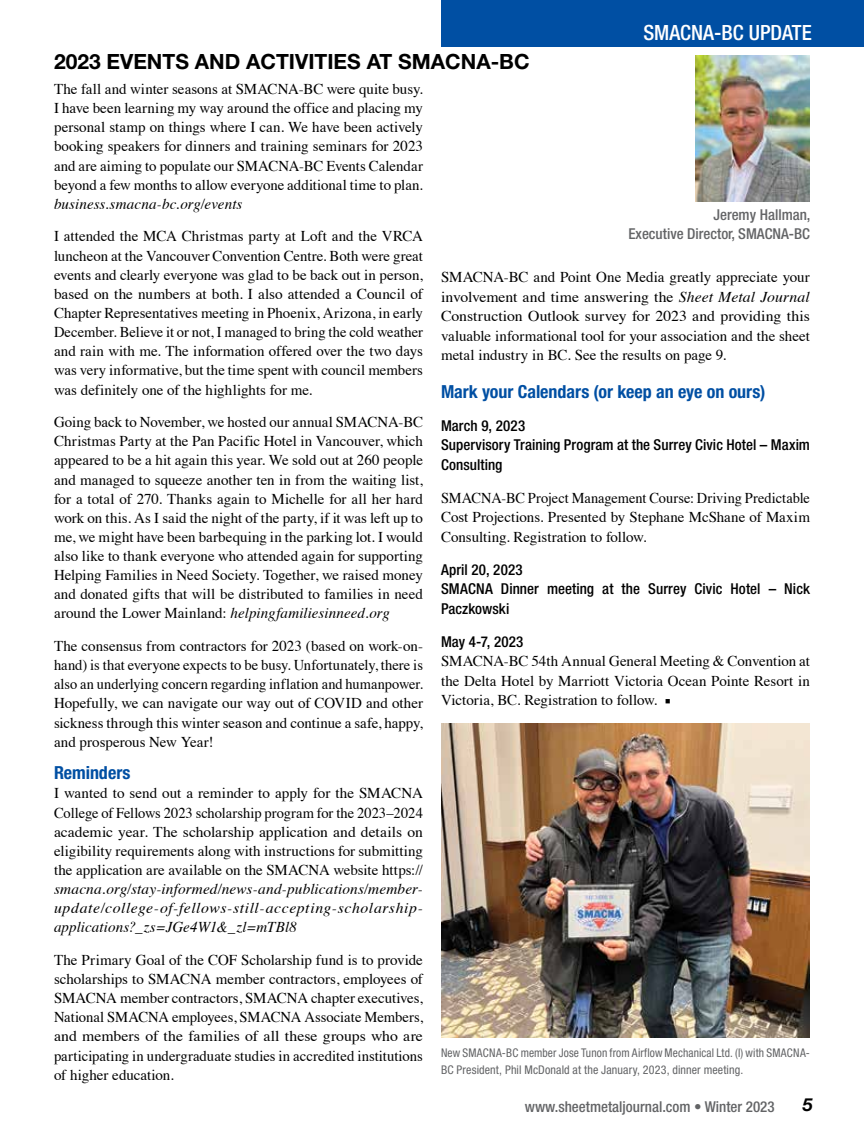
<style>
.page{position:relative;width:864px;height:1134px;background:#fff}
.page>*{position:absolute;margin:0;border:0;box-sizing:border-box;transform-origin:0 0}
.t1{font:700 21px "Helvetica Neue LT Std";color:#000}
.t2{font:500 condensed 21px "Helvetica Neue LT Std";color:#fff}
.t3{font:700 condensed 18px "Helvetica Neue LT Std";color:#004fa3}
.t4{font:italic 700 18px "Helvetica Neue LT Std";color:#000}
.t5{font:15px/19.2px "Times";color:#000;text-align:justify}
.t6{font:italic 15px/19.2px "Times";letter-spacing:.01em;color:#000;text-align:justify}
.t7{font:500 condensed 15px/19.5px "Helvetica Neue LT Std";letter-spacing:.005em;color:#000}
.t8{font:15px/19.5px "Times";color:#000;text-align:justify;scale:.96 1}
.t9{font:500 condensed 15px/19.5px "Helvetica Neue LT Std";color:#636466;text-align:right}
.t10{font:condensed 12px/16.5px "Helvetica Neue LT Std";letter-spacing:.01em;color:#636466;scale:.96 1}
.s1{font-style:italic}
.s2{font-family:"Minion Pro"}
</style>
<div class="page">
<div style="left:441px;top:0;width:423px;height:47px;background:#004fa3"></div>
<img style="left:696px;top:56px;width:114px;height:146px">
<img style="left:441px;top:724px;width:369px;height:314px">
<h1 class="t1" style="left:54px;top:49px;width:477px">2023 EVENTS AND ACTIVITIES AT SMACNA-BC</h1>
<h1 class="t2" style="left:643px;top:20px;width:170px">SMACNA-BC UPDATE</h1>
<p class="t5" style="left:54px;top:78px;width:371px">The fall and winter seasons at SMACNA-BC were quite busy.<br>I have been learning my way around the office and placing my personal stamp on things where I can. We have been actively booking speakers for dinners and training seminars for 2023 and are aiming to populate our SMACNA-BC Events Calendar beyond a few months to allow everyone additional time to plan.</p>
<p class="t6" style="left:54px;top:193px;width:190px">business.smacna-bc.org/events</p>
<p class="t5" style="left:54px;top:226px;width:371px">I attended the MCA Christmas party at Loft and the VRCA luncheon at the Vancouver Convention Centre. Both were great events and clearly everyone was glad to be back out in person, based on the numbers at both. I also attended a Council of Chapter Representatives meeting in Phoenix, Arizona, in early December. Believe it or not, I managed to bring the cold weather and rain with me. The information offered over the two days was very informative, but the time spent with council members was definitely one of the highlights for me.</p>
<p class="t5" style="left:54px;top:411px;width:371px">Going back to November, we hosted our annual SMACNA-BC Christmas Party at the Pan Pacific Hotel in Vancouver, which appeared to be a hit again this year. We sold out at 260 people and managed to squeeze another ten in from the waiting list, for a total of 270. Thanks again to Michelle for all her hard work on this. As I said the night of the party, if it was left up to me, we might have been barbequing in the parking lot. I would also like to thank everyone who attended again for supporting Helping Families in Need Society. Together, we raised money and donated gifts that will be distributed to families in need around the Lower Mainland: <span class="s1">helpingfamiliesinneed.org</span></p>
<p class="t5" style="left:54px;top:635px;width:371px">The consensus from contractors for 2023 (based on work-on&shy;hand) is that everyone expects to be busy. Unfortunately, there is also an underlying concern regarding inflation and humanpower.<br>Hopefully, we can navigate our way out of COVID and other sickness through this winter season and continue a safe, happy, and prosperous New Year!</p>
<p class="t3" style="left:54px;top:762px;width:78px">Reminders</p>
<p class="t5" style="left:54px;top:782px;width:371px">I wanted to send out a reminder to apply for the SMACNA College of Fellows 2023 scholarship program for the 2023–2024 academic year. The scholarship application and details on eligibility requirements along with instructions for submitting the application are available on the SMACNA website https://</p>
<p class="t6" style="left:54px;top:878px;width:371px">smacna.org/stay-informed/news-and-publications/member&shy;update/college-of-fellows-still-accepting-scholarship&shy;applications?_zs=JGe4W1&amp;_zl=mTBl8</p>
<p class="t5" style="left:54px;top:949px;width:371px">The Primary Goal of the COF Scholarship fund is to provide scholarships to SMACNA member contractors, employees of SMACNA member contractors, SMACNA chapter executives, National SMACNA employees, SMACNA Associate Members, and members of the families of all these groups who are participating in undergraduate studies in accredited institutions of higher education.</p>
<p class="t9" style="left:628px;top:205px;width:184px">Jeremy Hallman,<br>Executive Director, SMACNA-BC</p>
<p class="t5" style="left:441px;top:266px;width:371px">SMACNA-BC and Point One Media greatly appreciate your involvement and time answering the <span class="s1">Sheet Metal Journal </span>Construction Outlook survey for 2023 and providing this valuable informational tool for your association and the sheet metal industry in BC. See the results on page 9.</p>
<p class="t3" style="left:441px;top:380px;width:326px">Mark your Calendars (or keep an eye on ours)</p>
<p class="t7" style="left:441px;top:415px;width:371px">March 9, 2023<br>Supervisory Training Program at the Surrey Civic Hotel – Maxim<br>Consulting</p>
<p class="t8" style="left:441px;top:486px;width:386px">SMACNA-BC Project Management Course: Driving Predictable Cost Projections. Presented by Stephane McShane of Maxim Consulting. Registration to follow.</p>
<p class="t7" style="left:441px;top:559px;width:370px">April 20, 2023<br>SMACNA Dinner meeting at the Surrey Civic Hotel – Nick<br>Paczkowski</p>
<p class="t7" style="left:441px;top:631px;width:84px">May 4-7, 2023</p>
<p class="t5" style="left:441px;top:650px;width:371px">SMACNA-BC 54th Annual General Meeting &amp; Convention at the Delta Hotel by Marriott Victoria Ocean Pointe Resort in Victoria, BC. Registration to follow. <span class="s2">■</span></p>
<p class="t10" style="left:441px;top:1045px;width:386px">New SMACNA-BC member Jose Tunon from Airflow Mechanical Ltd. (l) with SMACNA-<br>BC President, Phil McDonald at the January, 2023, dinner meeting.</p>
<p class="t9" style="left:525px;top:1097px;width:251px">www.sheetmetaljournal.com • Winter 2023</p>
<p class="t4" style="left:803px;top:1093px;width:12px">5</p>
</div>
